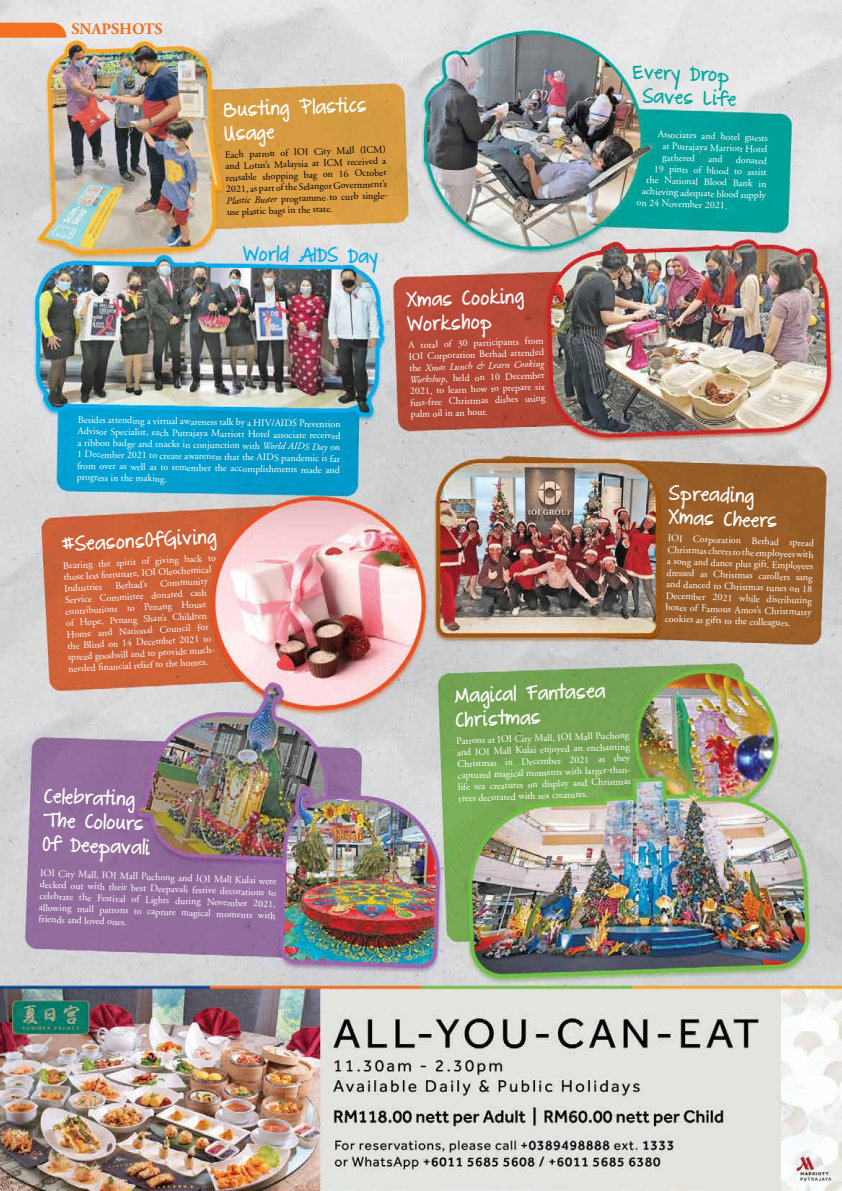
<style>
.page{position:relative;width:842px;height:1191px;background:#fff}
.page>*{position:absolute;margin:0;border:0;box-sizing:border-box;transform-origin:0 0}
.t1{font:700 18px/24px "The Great Escape";color:#fff}
.t2{font:700 18px/24px "The Great Escape";color:#00a99d}
.t3{font:700 18px "The Great Escape";color:#00aeef}
.t4{font:700 16px "Adobe Garamond";color:#f36f21}
.t5{font:10px/11.5px "Adobe Garamond";color:#fff;text-align:justify}
.t6{font:10px/11.5px "Adobe Garamond";color:#000}
.s1{font-style:italic}
</style>
<div class="page">
<img style="left:0;top:0;width:842px;height:1190px">
<svg style="left:0;top:23px;width:66px;height:15px"></svg>
<svg style="left:708px;top:155px;width:15px;height:8px"></svg>
<h2 class="t4" style="left:71px;top:21px;width:93px">SNAPSHOTS</h2>
<h1 class="t1" style="left:223px;top:98px;width:145px;rotate:-2deg">Busting Plastics<br>Usage</h1>
<p class="t6" style="left:225px;top:149px;width:164px;rotate:-2deg">Each patron of IOI City Mall (ICM) and Lotus’s Malaysia at ICM received a reusable shopping bag on 16 October 2021, as part of the Selangor Government’s <span class="s1">Plastic Buster</span> programme to curb single&shy;use plastic bags in the state.</p>
<h1 class="t3" style="left:243px;top:244px;width:136px;rotate:1deg">World AIDS Day</h1>
<p class="t5" style="left:78px;top:414px;width:264px;rotate:1deg">Besides attending a virtual awareness talk by a HIV/AIDS Prevention Advisor Specialist, each Putrajaya Marriott Hotel associate received a ribbon badge and snacks in conjunction with <span class="s1">World AIDS Day</span> on 1 December 2021 to create awareness that the AIDS pandemic is far from over as well as to remember the accomplishments made and progress in the making.</p>
<h1 class="t1" style="left:61px;top:533px;width:156px;rotate:-3deg">#SeasonsOfGiving</h1>
<p class="t5" style="left:63px;top:560px;width:154px;text-align:left;rotate:-3deg">Bearing the spirit of giving back to those less fortunate, IOI Oleochemical<br>Industries</p>
<p class="t5" style="left:64px;top:583px;width:150px;text-align:left;text-indent:96px;rotate:-3deg">Community<br>Service Committee donated cash contributions to Penang House of Hope, Penang Shan’s Children<br>Home and National Council for the Blind on 14 December 2021 to spread goodwill and to provide much&shy;needed financial relief to the homes.</p>
<p class="t5" style="left:115px;top:580px;width:34px;rotate:-3deg">Berhad’s</p>
<h1 class="t1" style="left:45px;top:784px;width:109px;rotate:2deg">Celebrating<br>The Colours<br>Of Deepavali</h1>
<p class="t5" style="left:40px;top:867px;width:238px;rotate:2deg">IOI City Mall, IOI Mall Puchong and IOI Mall Kulai were decked out with their best Deepavali festive decorations to celebrate the Festival of Lights during November 2021, allowing mall patrons to capture magical moments with friends and loved ones.</p>
<h1 class="t2" style="left:644px;top:61px;width:95px;text-indent:-11px;rotate:2deg">Every Drop<br>Saves Life</h1>
<h1 class="t1" style="left:406px;top:289px;width:119px;rotate:-2deg">Xmas Cooking<br>Workshop</h1>
<p class="t5" style="left:408px;top:340px;width:137px;rotate:-2deg">A total of 30 participants from IOI Corporation Berhad attended the <span class="s1">Xmas Lunch &amp; Learn Cooking Workshop</span>, held on 10 December 2021, to learn how to prepare six fuss-free Christmas dishes using palm oil in an hour.</p>
<p class="t5" style="left:663px;top:129px;width:106px;text-indent:-5px;rotate:2deg">Associates and hotel guests at Putrajaya Marriott Hotel gathered</p>
<p class="t5" style="left:736px;top:154px;width:33px;rotate:2deg">donated</p>
<p class="t5" style="left:654px;top:163px;width:114px;rotate:2deg">19 pints of blood to assist</p>
<p class="t5" style="left:647px;top:174px;width:121px;rotate:2deg">the National Blood Bank in</p>
<p class="t5" style="left:642px;top:185px;width:126px;rotate:2deg">achieving adequate blood supply</p>
<p class="t5" style="left:637px;top:197px;width:92px;rotate:2deg">on 24 November 2021.</p>
<h1 class="t1" style="left:670px;top:482px;width:110px;rotate:2deg">Spreading<br>Xmas Cheers</h1>
<p class="t5" style="left:668px;top:532px;width:148px;rotate:2deg">IOI Corporation Berhad spread Christmas cheers to the employees with a song and dance plus gift. Employees dressed as Christmas carollers sang and danced to Christmas tunes on 18<br>December 2021 while distributing boxes of Famous Amos’s Christmassy cookies as gifts to the colleagues.</p>
<h1 class="t1" style="left:454px;top:684px;width:152px;rotate:-2deg">Magical Fantasea<br>Christmas</h1>
<p class="t5" style="left:456px;top:735px;width:176px;text-align:left;rotate:-2deg">Patrons at IOI City Mall, IOI Mall Puchong and IOI Mall Kulai enjoyed an enchanting Christmas in December 2021 as they captured magical moments with larger-than&shy;life sea creatures on display and Christmas trees decorated with sea creatures.</p>
</div>
